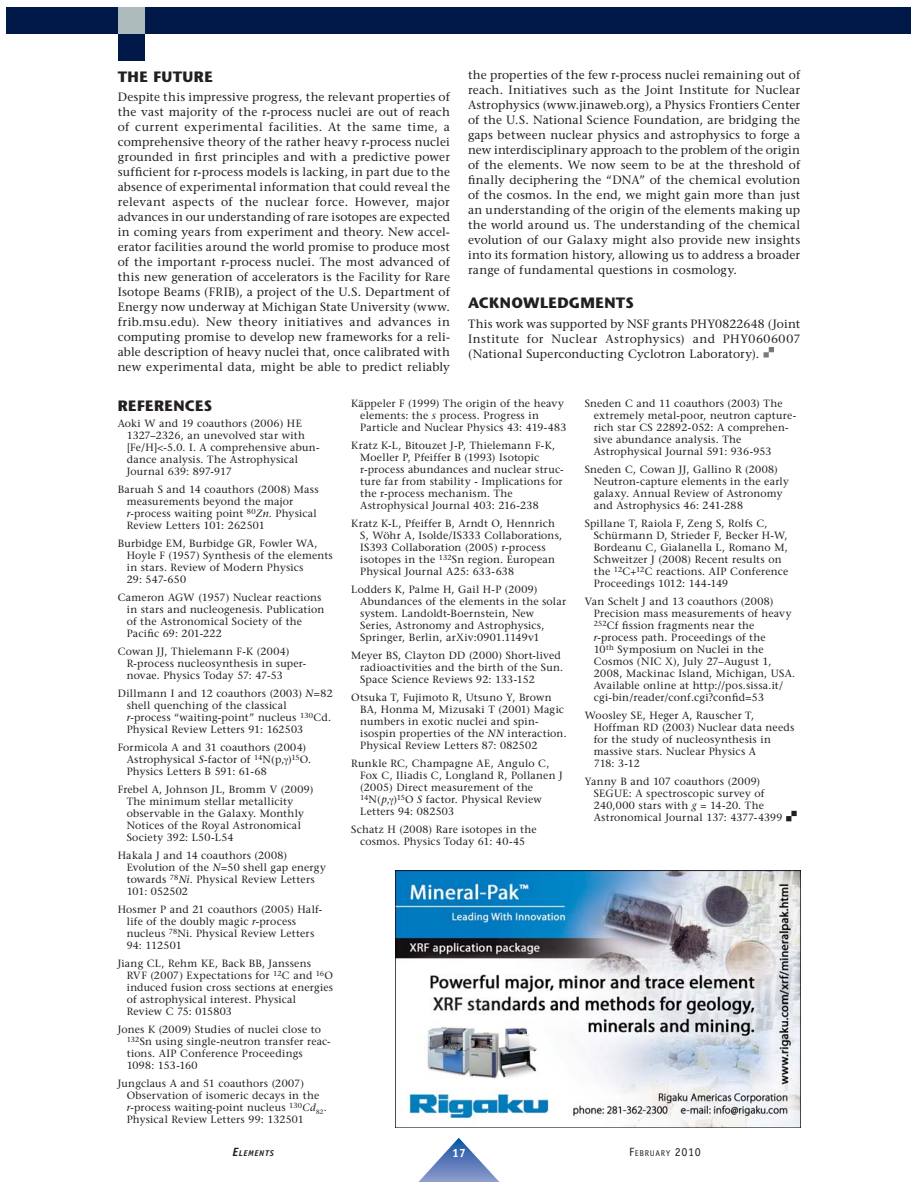
<style>
.page{position:relative;width:918px;height:1188px;background:#fff}
.page>*{position:absolute;margin:0;border:0;box-sizing:border-box;transform-origin:0 0}
.t1{font:700 15px "Stone Sans";letter-spacing:.025em;color:#231f20}
.t2{font:12px/15px "Stone Serif";letter-spacing:.015em;color:#231f20;text-align:justify}
.t3{font:700 12px "Officina Sans";color:#fff}
.t4{font:10.5px/12px "Stone Serif";letter-spacing:.02em;color:#231f20}
.t5{font:8.4px "Officina Sans";letter-spacing:.08em;color:#231f20}
.t6{font:italic 700 8.4px "Officina Sans";letter-spacing:.08em;color:#231f20}
.s1{font-style:italic}
.s2{font-size:12px}
</style>
<div class="page">
<svg style="left:419px;top:1138px;width:80px;height:43px"></svg>
<div style="left:7px;top:7px;width:904px;height:27px;background:#001948"></div>
<div style="left:118px;top:34px;width:27px;height:27px;background:#001948"></div>
<div style="left:118px;top:7px;width:27px;height:27px;background:#adbbbc"></div>
<svg style="left:786px;top:811px;width:11px;height:10px"></svg>
<svg style="left:764px;top:347px;width:10px;height:11px"></svg>
<img style="left:395px;top:871px;width:405px;height:256px">
<h1 class="t1" style="left:118px;top:71px;width:96px">THE FUTURE</h1>
<p class="t2" style="left:118px;top:91px;width:334px">Despite this impressive progress, the relevant properties of the vast majority of the r-process nuclei are out of reach of current experimental facilities. At the same time, a comprehensive theory of the rather heavy r-process nuclei grounded in first principles and with a predictive power sufficient for r-process models is lacking, in part due to the absence of experimental information that could reveal the relevant aspects of the nuclear force. However, major advances in our understanding of rare isotopes are expected in coming years from experiment and theory. New accel&shy;erator facilities around the world promise to produce most of the important r-process nuclei. The most advanced of this new generation of accelerators is the Facility for Rare Isotope Beams (FRIB), a project of the U.S. Department of Energy now underway at Michigan State University (www. frib.msu.edu). New theory initiatives and advances in computing promise to develop new frameworks for a reli&shy;able description of heavy nuclei that, once calibrated with new experimental data, might be able to predict reliably</p>
<p class="t2" style="left:468px;top:69px;width:334px">the properties of the few r-process nuclei remaining out of reach. Initiatives such as the Joint Institute for Nuclear Astrophysics (www.jinaweb.org), a Physics Frontiers Center of the U.S. National Science Foundation, are bridging the gaps between nuclear physics and astrophysics to forge a new interdisciplinary approach to the problem of the origin of the elements. We now seem to be at the threshold of finally deciphering the “DNA” of the chemical evolution of the cosmos. In the end, we might gain more than just an understanding of the origin of the elements making up the world around us. The understanding of the chemical evolution of our Galaxy might also provide new insights into its formation history, allowing us to address a broader range of fundamental questions in cosmology.</p>
<h1 class="t1" style="left:468px;top:297px;width:167px">ACKNOWLEDGMENTS</h1>
<p class="t2" style="left:468px;top:317px;width:334px">This work was supported by NSF grants PHY0822648 (Joint Institute for Nuclear Astrophysics) and PHY0606007 (National Superconducting Cyclotron Laboratory).</p>
<h1 class="t1" style="left:118px;top:400px;width:96px">REFERENCES</h1>
<p class="t4" style="left:127px;top:419px;width:194px;text-indent:-9px">Aoki W and 19 coauthors (2006) HE<br>1327–2326, an unevolved star with [Fe/H]&lt;-5.0. I. A comprehensive abun&shy;dance analysis. The Astrophysical<br>Journal 639: 897-917</p>
<p class="t4" style="left:127px;top:485px;width:193px;text-indent:-9px">Baruah S and 14 coauthors (2008) Mass measurements beyond the major <span class="s1">r</span>-process waiting point <sup>80</sup><span class="s1">Zn</span>. Physical Review Letters 101: 262501</p>
<p class="t4" style="left:127px;top:539px;width:208px;text-indent:-9px">Burbidge EM, Burbidge GR, Fowler WA,<br>Hoyle F (1957) Synthesis of the elements in stars. Review of Modern Physics<br>29: 547-650</p>
<p class="t4" style="left:127px;top:593px;width:199px;text-indent:-9px">Cameron AGW (1957) Nuclear reactions in stars and nucleogenesis. Publication of the Astronomical Society of the Pacific 69: 201-222</p>
<p class="t4" style="left:127px;top:647px;width:181px;text-indent:-9px">Cowan JJ, Thielemann F-K (2004)<br>R-process nucleosynthesis in super&shy;novae. Physics Today 57: 47-53</p>
<p class="t4" style="left:127px;top:689px;width:208px;text-indent:-9px">Dillmann I and 12 coauthors (2003) <span class="s1">N</span>=82 shell quenching of the classical <span class="s1">r</span>-process “waiting-point” nucleus <sup>130</sup>Cd.<br>Physical Review Letters 91: 162503</p>
<p class="t4" style="left:127px;top:743px;width:186px;text-indent:-9px">Formicola A and 31 coauthors (2004)<br>Astrophysical <span class="s1">S</span>-factor of <sup>14</sup>N(p, )<sup>15</sup>O.<br>Physics Letters B 591: 61-68</p>
<p class="t4" style="left:127px;top:785px;width:188px;text-indent:-9px">Frebel A, Johnson JL, Bromm V (2009)<br>The minimum stellar metallicity observable in the Galaxy. Monthly<br>Notices of the Royal Astronomical<br>Society 392: L50-L54</p>
<p class="t4" style="left:127px;top:851px;width:201px;text-indent:-9px">Hakala J and 14 coauthors (2008)<br>Evolution of the <span class="s1">N</span>=50 shell gap energy towards <sup>78</sup><span class="s1">Ni</span>. Physical Review Letters<br>101: 052502</p>
<p class="t4" style="left:127px;top:905px;width:197px;text-indent:-9px">Hosmer P and 21 coauthors (2005) Half&shy;life of the doubly magic <span class="s1">r</span>-process nucleus <sup>78</sup>Ni. Physical Review Letters<br>94: 112501</p>
<p class="t4" style="left:127px;top:959px;width:208px;text-indent:-9px">Jiang CL, Rehm KE, Back BB, Janssens RVF (2007) Expectations for <sup>12</sup>C and <sup>16</sup>O induced fusion cross sections at energies of astrophysical interest. Physical Review C 75: 015803</p>
<p class="t4" style="left:127px;top:1025px;width:205px;text-indent:-9px">Jones K (2009) Studies of nuclei close to <sup>132</sup>Sn using single-neutron transfer reac&shy;tions. AIP Conference Proceedings 1098: 153-160</p>
<p class="t4" style="left:127px;top:1079px;width:201px;text-indent:-9px">Jungclaus A and 51 coauthors (2007)<br>Observation of isomeric decays in the <span class="s1">r</span>-process waiting-point nucleus <sup>130</sup><span class="s1">Cd</span><sub>82</sub>.<br>Physical Review Letters 99: 132501</p>
<p class="t4" style="left:360px;top:399px;width:208px;text-indent:-9px">Käppeler F (1999) The origin of the heavy elements: the <span class="s1">s</span> process. Progress in<br>Particle and Nuclear Physics 43: 419-483</p>
<p class="t4" style="left:360px;top:441px;width:205px;text-indent:-9px">Kratz K-L, Bitouzet J-P, Thielemann F-K, Moeller P, Pfeiffer B (1993) Isotopic r-process abundances and nuclear struc&shy;ture far from stability - Implications for the r-process mechanism. The Astrophysical Journal 403: 216-238</p>
<p class="t4" style="left:360px;top:519px;width:203px;text-indent:-9px">Kratz K-L, Pfeiffer B, Arndt O, Hennrich S, Wöhr A, Isolde/IS333 Collaborations, IS393 Collaboration (2005) r-process isotopes in the <sup>132</sup>Sn region. European Physical Journal A25: 633-638</p>
<p class="t4" style="left:360px;top:585px;width:207px;text-indent:-9px">Lodders K, Palme H, Gail H-P (2009)<br>Abundances of the elements in the solar system. Landoldt-Boernstein, New Series, Astronomy and Astrophysics, Springer, Berlin, arXiv:0901.1149v1</p>
<p class="t4" style="left:360px;top:651px;width:205px;text-indent:-9px">Meyer BS, Clayton DD (2000) Short-lived radioactivities and the birth of the Sun.<br>Space Science Reviews 92: 133-152</p>
<p class="t4" style="left:360px;top:693px;width:208px;text-indent:-9px">Otsuka T, Fujimoto R, Utsuno Y, Brown BA, Honma M, Mizusaki T (2001) Magic numbers in exotic nuclei and spin&shy;isospin properties of the <span class="s1">NN</span> interaction.<br>Physical Review Letters 87: 082502</p>
<p class="t4" style="left:360px;top:759px;width:204px;text-indent:-9px">Runkle RC, Champagne AE, Angulo C,<br>Fox C, Iliadis C, Longland R, Pollanen J (2005) Direct measurement of the<br><sup>14</sup>N(<span class="s1">p</span>, )<sup>15</sup>O <span class="s1">S</span> factor. Physical Review<br>Letters 94: 082503</p>
<p class="t4" style="left:351px;top:825px;width:187px;text-align:center">Schatz H (2008) Rare isotopes in the cosmos. Physics Today 61: 40-45</p>
<p class="t4" style="left:594px;top:399px;width:204px;text-indent:-9px">Sneden C and 11 coauthors (2003) The extremely metal-poor, neutron capture&shy;rich star CS 22892-052: A comprehen&shy;sive abundance analysis. The Astrophysical Journal 591: 936-953</p>
<p class="t4" style="left:594px;top:465px;width:197px;text-indent:-9px">Sneden C, Cowan JJ, Gallino R (2008)<br>Neutron-capture elements in the early galaxy. Annual Review of Astronomy and Astrophysics 46: 241-288</p>
<p class="t4" style="left:594px;top:519px;width:196px;text-indent:-9px">Spillane T, Raiola F, Zeng S, Rolfs C, Schürmann D, Strieder F, Becker H-W, Bordeanu C, Gialanella L, Romano M, Schweitzer J (2008) Recent results on the <sup>12</sup>C+<sup>12</sup>C reactions. AIP Conference Proceedings 1012: 144-149</p>
<p class="t4" style="left:594px;top:597px;width:203px;text-indent:-9px">Van Schelt J and 13 coauthors (2008)<br>Precision mass measurements of heavy <sup>252</sup>Cf fission fragments near the <span class="s1">r</span>-process path. Proceedings of the<br>10<sup>th</sup> Symposium on Nuclei in the Cosmos (NIC X), July 27–August 1, 2008, Mackinac Island, Michigan, USA.<br>Available online at http://pos.sissa.it/ cgi-bin/reader/conf.cgi?confid=53</p>
<p class="t4" style="left:594px;top:711px;width:202px;text-indent:-9px">Woosley SE, Heger A, Rauscher T,<br>Hoffman RD (2003) Nuclear data needs for the study of nucleosynthesis in massive stars. Nuclear Physics A<br>718: 3-12</p>
<p class="t4" style="left:594px;top:777px;width:190px;text-indent:-9px">Yanny B and 107 coauthors (2009)<br>SEGUE: A spectroscopic survey of 240,000 stars with <span class="s1">g</span> = 14-20. The Astronomical Journal 137: 4377-4399</p>
<p class="t6" style="left:232px;top:1150px;width:43px"><span class="s2">E</span>LEMENTS</p>
<p class="t3" style="left:452px;top:1149px;width:15px">17</p>
<p class="t5" style="left:629px;top:1150px;width:73px"><span class="s2">F</span>EBRUARY <span class="s2">2010</span></p>
</div>
